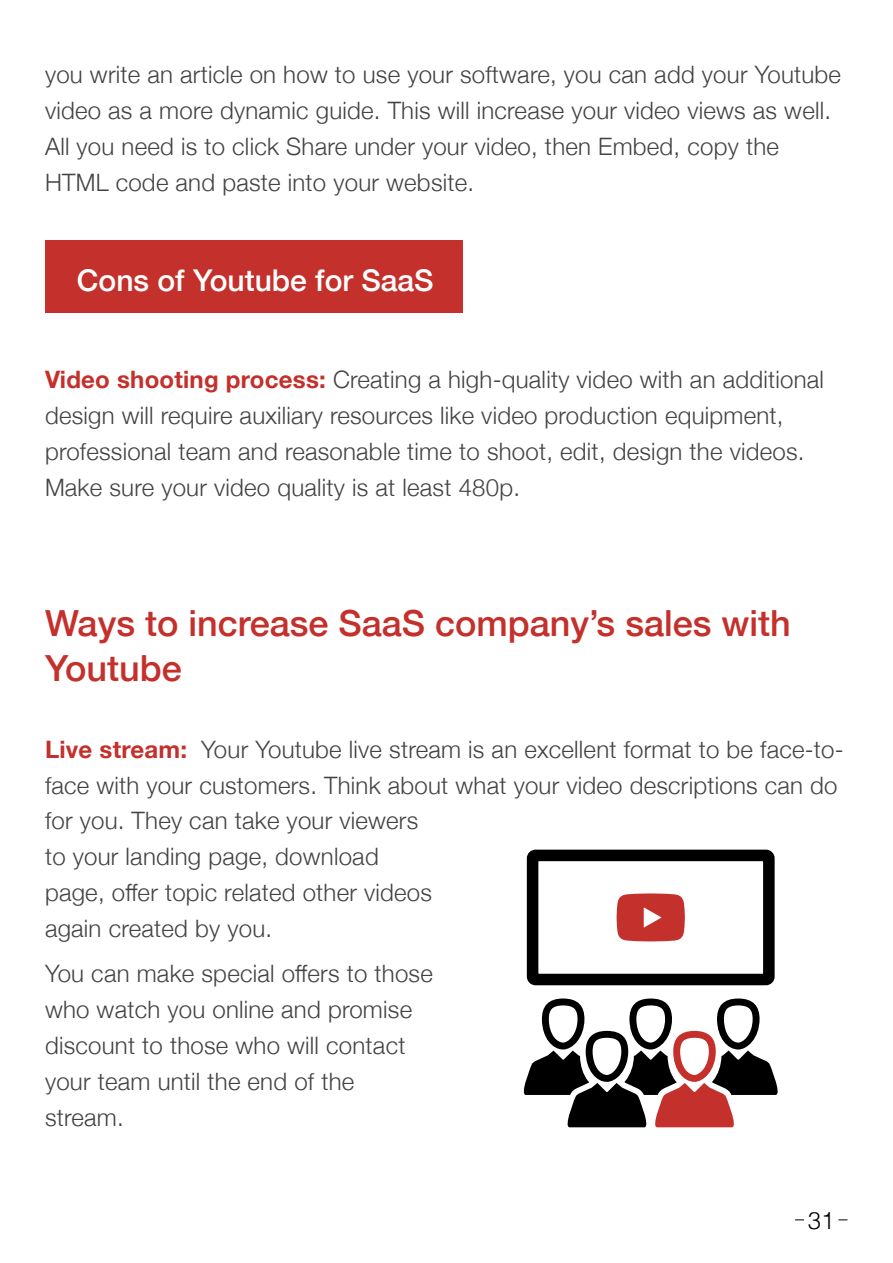
<style>
.page{position:relative;width:893px;height:1263px;background:#fff}
.page>*{position:absolute;margin:0;border:0;box-sizing:border-box;transform-origin:0 0}
.t1{font:500 36px/45px "Helvetica Neue";color:#c4302b}
.t2{font:500 30px "Helvetica Neue";color:#fff}
.t3{font:300 24px/36px "Helvetica Neue";letter-spacing:.01em;color:#434343}
.t4{font:300 24px "Helvetica";color:#000}
.s1{font-weight:700;color:#c4302b}
</style>
<div class="page">
<div style="left:45px;top:241px;width:417px;height:72px;background:#c4302b"></div>
<div style="left:527px;top:850px;width:248px;height:135px;border:12px solid #000;border-radius:3px"></div>
<svg style="left:523px;top:998px;width:255px;height:129px"></svg>
<svg style="left:617px;top:893px;width:68px;height:48px"></svg>
<p class="t3" style="left:45px;top:55px;width:798px">you write an article on how to use your software, you can add your Youtube video as a more dynamic guide. This will increase your video views as well.<br>All you need is to click Share under your video, then Embed, copy the HTML code and paste into your website.</p>
<p class="t2" style="left:77px;top:256px;width:358px">Cons of Youtube for SaaS</p>
<p class="t3" style="left:45px;top:359px;width:780px"><span class="s1">Video shooting process:</span> Creating a high-quality video with an additional design will require auxiliary resources like video production equipment, professional team and reasonable time to shoot, edit, design the videos.<br>Make sure your video quality is at least 480p.</p>
<h1 class="t1" style="left:45px;top:598px;width:747px">Ways to increase SaaS company’s sales with<br>Youtube</h1>
<p class="t3" style="left:45px;top:730px;width:800px"><span class="s1">Live stream:</span> Your Youtube live stream is an excellent format to be face-to&shy;face with your customers. Think about what your video descriptions can do</p>
<p class="t3" style="left:45px;top:801px;width:389px">for you. They can take your viewers to your landing page, download page, offer topic related other videos again created by you.</p>
<p class="t3" style="left:45px;top:954px;width:389px">You can make special offers to those who watch you online and promise discount to those who will contact your team until the end of the stream.</p>
<p class="t4" style="left:808px;top:1199px;width:28px">31</p>
</div>
